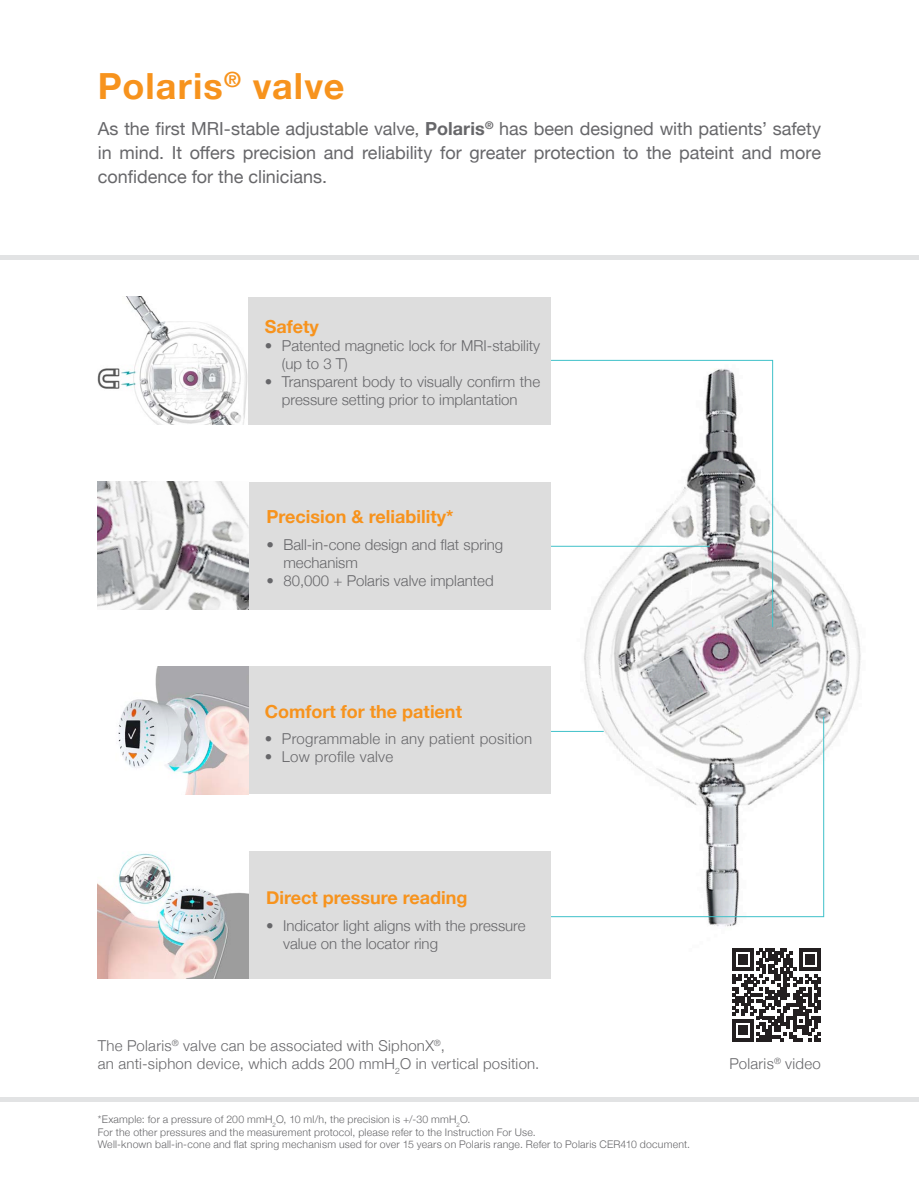
<style>
.page{position:relative;width:919px;height:1187px;background:#fff}
.page>*{position:absolute;margin:0;border:0;box-sizing:border-box;transform-origin:0 0}
.t1{font:700 36px "Helvetica Neue";letter-spacing:.03em;color:#f7931d}
.t2{font:18px/24px "Helvetica Neue";color:#67676a;text-align:justify}
.t3{font:700 18px "Helvetica Neue";color:#f7931d}
.Body_c10{font:300 15px/18px "Helvetica Neue";color:#67676a}
.Body_c10-2{font:300 15px/18px "Helvetica Neue";letter-spacing:.02em;color:#67676a}
.t4{font:300 10.5px/12.6px "Helvetica Neue";letter-spacing:.02em;color:#67676a}
.s1{font-weight:700}
</style>
<div class="page">
<hr style="left:0;top:1097px;width:918px;height:4px;background:#e2e3e4">
<hr style="left:0;top:255px;width:918px;height:4px;background:#e2e3e4">
<svg style="left:732px;top:954px;width:88px;height:87px"></svg>
<img style="left:575px;top:359px;width:286px;height:595px">
<svg style="left:548px;top:360px;width:225px;height:267px"></svg>
<hr style="left:548px;top:546px;width:161px;height:1px;background:#3fc1c9">
<svg style="left:551px;top:716px;width:273px;height:201px"></svg>
<hr style="left:548px;top:731px;width:55px;height:1px;background:#3fc1c9">
<img style="left:98px;top:297px;width:150px;height:127px">
<div style="left:248px;top:297px;width:303px;height:127px;background:#ddd"></div>
<div style="left:248px;top:482px;width:303px;height:127px;background:#ddd"></div>
<img style="left:98px;top:482px;width:150px;height:127px">
<div style="left:248px;top:666px;width:303px;height:128px;background:#ddd"></div>
<img style="left:118px;top:666px;width:130px;height:128px">
<div style="left:248px;top:851px;width:303px;height:127px;background:#ddd"></div>
<img style="left:98px;top:853px;width:150px;height:125px">
<p class="t1" style="left:98px;top:58px;width:248px">Polaris<sup>®</sup> valve</p>
<p class="t2" style="left:98px;top:118px;width:724px">As the first MRI-stable adjustable valve, <span class="s1">Polaris</span><sup>®</sup> has been designed with patients’ safety in mind. It offers precision and reliability for greater protection to the pateint and more confidence for the clinicians.</p>
<p class="t3" style="left:265px;top:313px;width:56px">Safety</p>
<p class="Body_c10" style="left:282px;top:336px;width:260px;text-indent:-17px">• Patented magnetic lock for MRI-stability (up to 3 T)</p>
<p class="Body_c10" style="left:265px;top:372px;width:277px;text-align:center">• Transparent body to visually confirm the pressure setting prior to implantation</p>
<p class="t3" style="left:266px;top:502px;width:188px">Precision &amp; reliability*</p>
<p class="Body_c10" style="left:283px;top:534px;width:221px;text-indent:-17px">• Ball-in-cone design and flat spring mechanism</p>
<p class="Body_c10" style="left:266px;top:570px;width:229px">• 80,000 + Polaris valve implanted</p>
<p class="t3" style="left:265px;top:697px;width:198px">Comfort for the patient</p>
<p class="Body_c10-2" style="left:265px;top:729px;width:269px">• Programmable in any patient position</p>
<p class="Body_c10-2" style="left:265px;top:747px;width:130px">• Low profile valve</p>
<p class="t3" style="left:266px;top:883px;width:203px">Direct pressure reading</p>
<p class="Body_c10" style="left:283px;top:915px;width:244px;text-indent:-17px">• Indicator light aligns with the pressure value on the locator ring</p>
<p class="Body_c10-2" style="left:98px;top:1035px;width:443px">The Polaris<sup>®</sup> valve can be associated with SiphonX<sup>®</sup>,<br>an anti-siphon device, which adds 200 mmH<sub>2</sub>O in vertical position.</p>
<p class="t4" style="left:98px;top:1112px;width:594px">*Example: for a pressure of 200 mmH<sub>2</sub>O, 10 ml/h, the precision is +/-30 mmH<sub>2</sub>O.<br>For the other pressures and the measurement protocol, please refer to the Instruction For Use.<br>Well-known ball-in-cone and flat spring mechanism used for over 15 years on Polaris range. Refer to Polaris CER410 document.</p>
<p class="Body_c10-2" style="left:729px;top:1053px;width:93px">Polaris<sup>®</sup> video</p>
</div>
